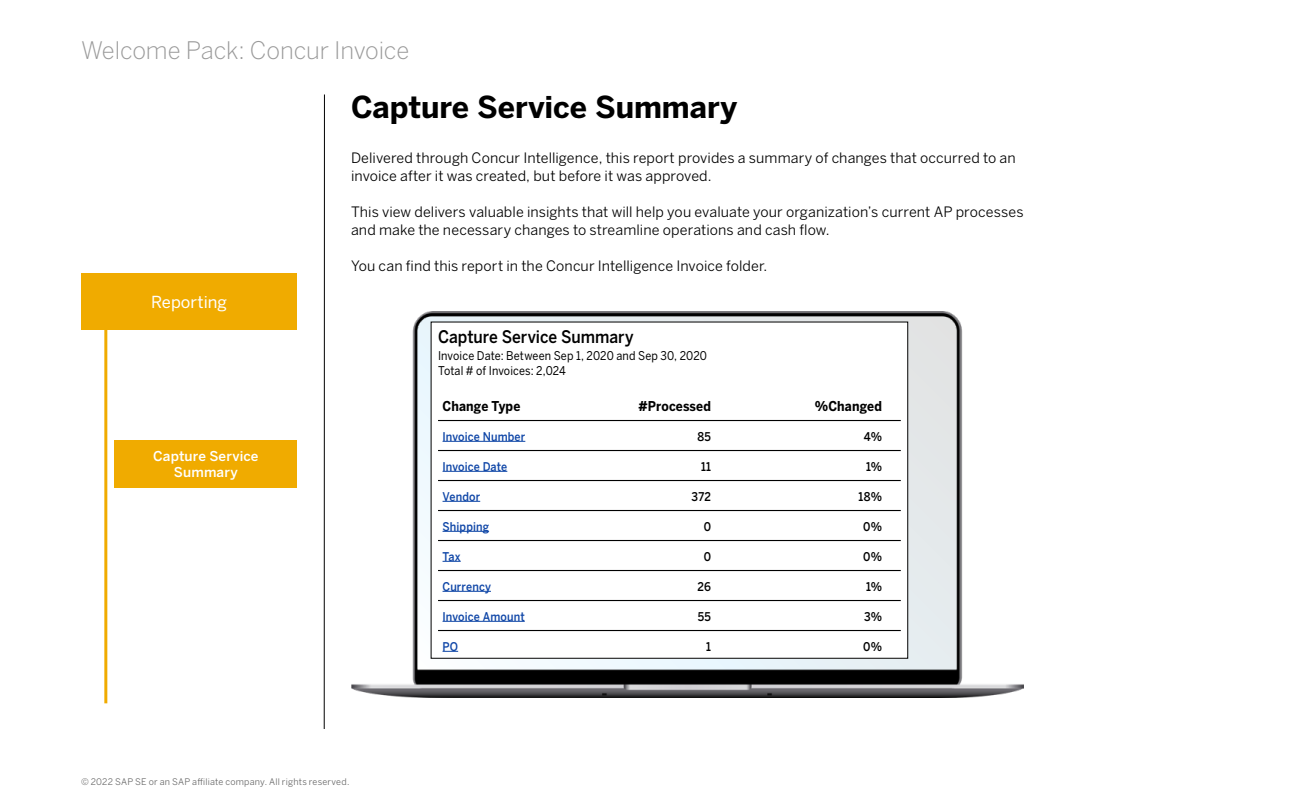
<style>
.page{position:relative;width:1296px;height:810px;background:#fff}
.page>*{position:absolute;margin:0;border:0;box-sizing:border-box;transform-origin:0 0}
.Head{font:700 30px "Benton Sans";letter-spacing:-.005em;color:#000}
.t1{font:300 24px "Benton Sans";letter-spacing:-.01em;color:#999}
.t2{font:500 17.25px "Benton Sans";color:#000;scale:.9 1}
.t3{font:16.5px "Benton Sans";color:#fff}
.Body{font:14.25px/18px "Benton Sans";letter-spacing:.005em;color:#000}
.t4{font:700 13.5px "Benton Sans";letter-spacing:.01em;color:#000;scale:.9 1}
.Secondary_nav_Text{font:500 13.5px/16.2px "Benton Sans";letter-spacing:.01em;color:#fff;text-align:center}
.t5{font:500 12px "Benton Sans";letter-spacing:.01em;color:#0f46a7;scale:.9 1}
.t6{font:12px "Benton Sans";letter-spacing:.01em;color:#000;scale:.9 1}
.t7{font:500 12px "Benton Sans";letter-spacing:.025em;color:#000;scale:.9 1}
.t8{font:9px "Benton Sans";letter-spacing:.025em;color:#666}
</style>
<div class="page">
<hr style="left:324px;top:94px;width:1px;height:635px;background:#000">
<div style="left:81px;top:273px;width:216px;height:56px;background:#f0ab00"></div>
<hr style="left:104px;top:327px;width:3px;height:376px;background:#f0ab00">
<img style="left:351px;top:312px;width:673px;height:386px">
<div style="left:115px;top:440px;width:182px;height:47px;background:#f0ab00"></div>
<div style="left:431px;top:322px;width:477px;height:336px;background:#fff"></div>
<hr style="left:438px;top:420px;width:463px;height:1px;background:#000">
<hr style="left:443px;top:441px;width:82px;height:1px;background:#0f46a7">
<hr style="left:438px;top:450px;width:463px;height:1px;background:#000">
<hr style="left:443px;top:471px;width:64px;height:1px;background:#0f46a7">
<hr style="left:438px;top:480px;width:463px;height:1px;background:#000">
<hr style="left:443px;top:501px;width:37px;height:1px;background:#0f46a7">
<hr style="left:438px;top:510px;width:463px;height:1px;background:#000">
<hr style="left:443px;top:531px;width:46px;height:1px;background:#0f46a7">
<hr style="left:438px;top:540px;width:463px;height:1px;background:#000">
<svg style="left:443px;top:561px;width:18px;height:1px"></svg>
<hr style="left:438px;top:570px;width:463px;height:1px;background:#000">
<hr style="left:443px;top:591px;width:48px;height:1px;background:#0f46a7">
<hr style="left:438px;top:600px;width:463px;height:1px;background:#000">
<hr style="left:443px;top:621px;width:82px;height:1px;background:#0f46a7">
<hr style="left:438px;top:630px;width:463px;height:1px;background:#000">
<svg style="left:443px;top:651px;width:15px;height:1px"></svg>
<h2 class="t1" style="left:81px;top:36px;width:330px">Welcome Pack: Concur Invoice</h2>
<p class="t3" style="left:151px;top:292px;width:77px">Reporting</p>
<p class="Secondary_nav_Text" style="left:153px;top:448px;width:107px">Capture Service<br>Summary</p>
<p class="Head" style="left:351px;top:88px;width:388px">Capture Service Summary</p>
<p class="Body" style="left:351px;top:149px;width:666px">Delivered through Concur Intelligence, this report provides a summary of changes that occurred to an invoice after it was created, but before it was approved.</p>
<p class="Body" style="left:351px;top:203px;width:674px">This view delivers valuable insights that will help you evaluate your organization’s current AP processes and make the necessary changes to streamline operations and cash flow.</p>
<p class="Body" style="left:351px;top:257px;width:418px">You can find this report in the Concur Intelligence Invoice folder.</p>
<p class="t2" style="left:438px;top:326px;width:219px">Capture Service Summary</p>
<p class="t6" style="left:438px;top:349px;width:300px">Invoice Date: Between Sep 1, 2020 and Sep 30, 2020</p>
<p class="t6" style="left:438px;top:363px;width:144px">Total # of Invoices: 2,024</p>
<p class="t4" style="left:443px;top:398px;width:88px">Change Type</p>
<p class="t4" style="left:639px;top:398px;width:82px">#Processed</p>
<p class="t4" style="left:815px;top:398px;width:76px">%Changed</p>
<p class="t5" style="left:443px;top:430px;width:94px">Invoice Number</p>
<p class="t7" style="left:697px;top:430px;width:17px">85</p>
<p class="t7" style="left:864px;top:430px;width:22px">4%</p>
<p class="t5" style="left:443px;top:460px;width:74px">Invoice Date</p>
<p class="t7" style="left:701px;top:460px;width:13px">11</p>
<p class="t7" style="left:866px;top:460px;width:19px">1%</p>
<p class="t5" style="left:443px;top:490px;width:43px">Vendor</p>
<p class="t7" style="left:692px;top:490px;width:23px">372</p>
<p class="t7" style="left:859px;top:490px;width:27px">18%</p>
<p class="t5" style="left:443px;top:520px;width:53px">Shipping</p>
<p class="t7" style="left:704px;top:520px;width:10px">0</p>
<p class="t7" style="left:863px;top:520px;width:22px">0%</p>
<p class="t5" style="left:443px;top:550px;width:22px">Tax</p>
<p class="t7" style="left:704px;top:550px;width:10px">0</p>
<p class="t7" style="left:863px;top:550px;width:22px">0%</p>
<p class="t5" style="left:443px;top:580px;width:55px">Currency</p>
<p class="t7" style="left:698px;top:580px;width:16px">26</p>
<p class="t7" style="left:866px;top:580px;width:19px">1%</p>
<p class="t5" style="left:443px;top:610px;width:93px">Invoice Amount</p>
<p class="t7" style="left:698px;top:610px;width:16px">55</p>
<p class="t7" style="left:864px;top:610px;width:22px">3%</p>
<p class="t5" style="left:443px;top:640px;width:19px">PO</p>
<p class="t7" style="left:706px;top:640px;width:7px">1</p>
<p class="t7" style="left:863px;top:640px;width:22px">0%</p>
<p class="t8" style="left:81px;top:776px;width:270px">© 2022 SAP SE or an SAP affiliate company. All rights reserved.</p>
</div>
